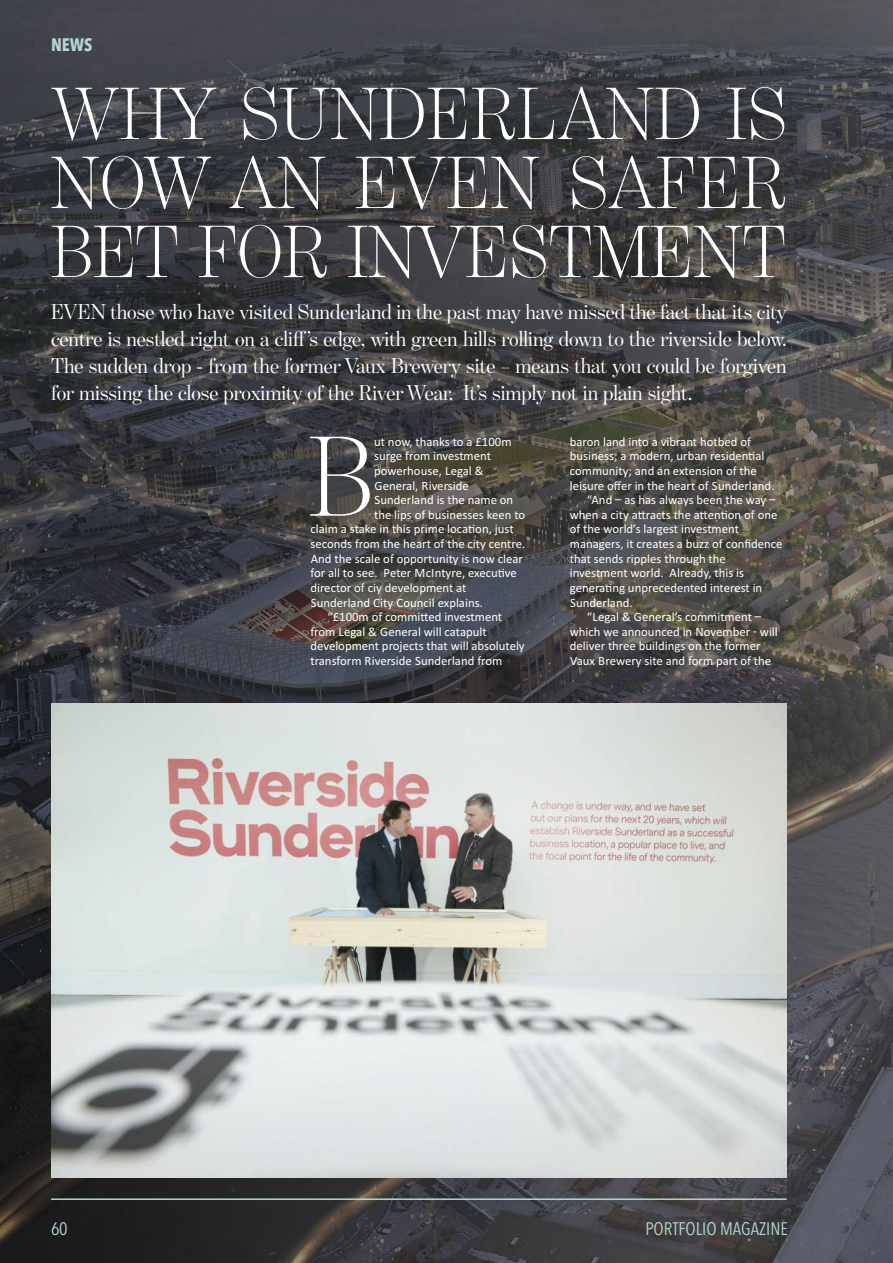
<style>
.page{position:relative;width:893px;height:1263px;background:#fff}
.page>*{position:absolute;margin:0;border:0;box-sizing:border-box;transform-origin:0 0}
.t1{font:300 115.5px "Benton Mod Disp";color:#fff}
.t2{font:300 75px/69px "Benton Mod Disp";letter-spacing:.01em;color:#fff;text-align:justify}
.t3{font:21.75px/27px "Benton Mod Disp";color:#fff;text-align:justify}
.t4{font:18px "Avenir Next Condensed";color:#b5d5cf}
.t5{font:700 18px "Avenir Next Condensed";color:#b5d5cf}
.t6{font:12.75px "Calibri";color:#fff}
</style>
<div class="page">
<img style="left:0;top:0;width:893px;height:1263px">
<hr style="left:51px;top:1198px;width:736px;height:2px;background:#b5d5cf">
<img style="left:51px;top:704px;width:736px;height:474px">
<h3 class="t5" style="left:51px;top:34px;width:43px">NEWS</h3>
<h2 class="t2" style="left:51px;top:79px;width:737px">WHY SUNDERLAND IS NOW AN EVEN SAFER BET FOR INVESTMENT</h2>
<p class="t3" style="left:51px;top:297px;width:737px">EVEN those who have visited Sunderland in the past may have missed the fact that its city centre is nestled right on a cliff’s edge, with green hills rolling down to the riverside below.<br>The sudden drop - from the former Vaux Brewery site – means that you could be forgiven for missing the close proximity of the RiverWear. It’s simply not in plain sight.</p>
<h1 class="t1" style="left:309px;top:408px;width:67px">B</h1>
<p class="t6" style="left:570px;top:434px;width:183px">baron land into a vibrant hotbed of</p>
<p class="t6" style="left:570px;top:448px;width:196px">business; a modern, urban residential</p>
<p class="t6" style="left:570px;top:463px;width:189px">community; and an extension of the</p>
<p class="t6" style="left:570px;top:478px;width:206px">leisure offer in the heart of Sunderland.</p>
<p class="t6" style="left:587px;top:492px;width:190px">“And – as has always been the way –</p>
<p class="t6" style="left:570px;top:507px;width:209px">when a city attracts the attention of one</p>
<p class="t6" style="left:570px;top:522px;width:171px">of the world’s largest investment</p>
<p class="t6" style="left:570px;top:536px;width:214px">managers, it creates a buzz of confidence</p>
<p class="t6" style="left:570px;top:551px;width:158px">that sends ripples through the</p>
<p class="t6" style="left:570px;top:565px;width:176px">investment world. Already, this is</p>
<p class="t6" style="left:570px;top:580px;width:194px">generating unprecedented interest in</p>
<p class="t6" style="left:570px;top:595px;width:64px">Sunderland.</p>
<p class="t6" style="left:587px;top:609px;width:176px">“Legal &amp; General’s commitment –</p>
<p class="t6" style="left:570px;top:624px;width:210px">which we announced in November - will</p>
<p class="t6" style="left:570px;top:639px;width:192px">deliver three buildings on the former</p>
<p class="t6" style="left:570px;top:653px;width:203px">Vaux Brewery site and form part of the</p>
<p class="t6" style="left:374px;top:434px;width:139px">ut now, thanks to a £100m</p>
<p class="t6" style="left:374px;top:448px;width:118px">surge from investment</p>
<p class="t6" style="left:374px;top:463px;width:111px">powerhouse, Legal &amp;</p>
<p class="t6" style="left:374px;top:478px;width:96px">General, Riverside</p>
<p class="t6" style="left:374px;top:492px;width:140px">Sunderland is the name on</p>
<p class="t6" style="left:374px;top:507px;width:153px">the lips of businesses keen to</p>
<p class="t6" style="left:310px;top:522px;width:205px">claim a stake in this prime location, just</p>
<p class="t6" style="left:310px;top:536px;width:216px">seconds from the heart of the city centre.</p>
<p class="t6" style="left:311px;top:551px;width:214px">And the scale of opportunity is now clear</p>
<p class="t6" style="left:310px;top:565px;width:208px">for all to see. Peter McIntyre, executive</p>
<p class="t6" style="left:310px;top:580px;width:158px">director of ciy development at</p>
<p class="t6" style="left:311px;top:595px;width:174px">Sunderland City Council explains.</p>
<p class="t6" style="left:327px;top:609px;width:176px">“£100m of committed investment</p>
<p class="t6" style="left:310px;top:624px;width:178px">from Legal &amp; General will catapult</p>
<p class="t6" style="left:310px;top:639px;width:216px">development projects that will absolutely</p>
<p class="t6" style="left:310px;top:653px;width:193px">transform Riverside Sunderland from</p>
<h3 class="t4" style="left:51px;top:1214px;width:18px">60</h3>
<h3 class="t4" style="left:645px;top:1214px;width:144px">PORTFOLIO MAGAZINE</h3>
</div>
